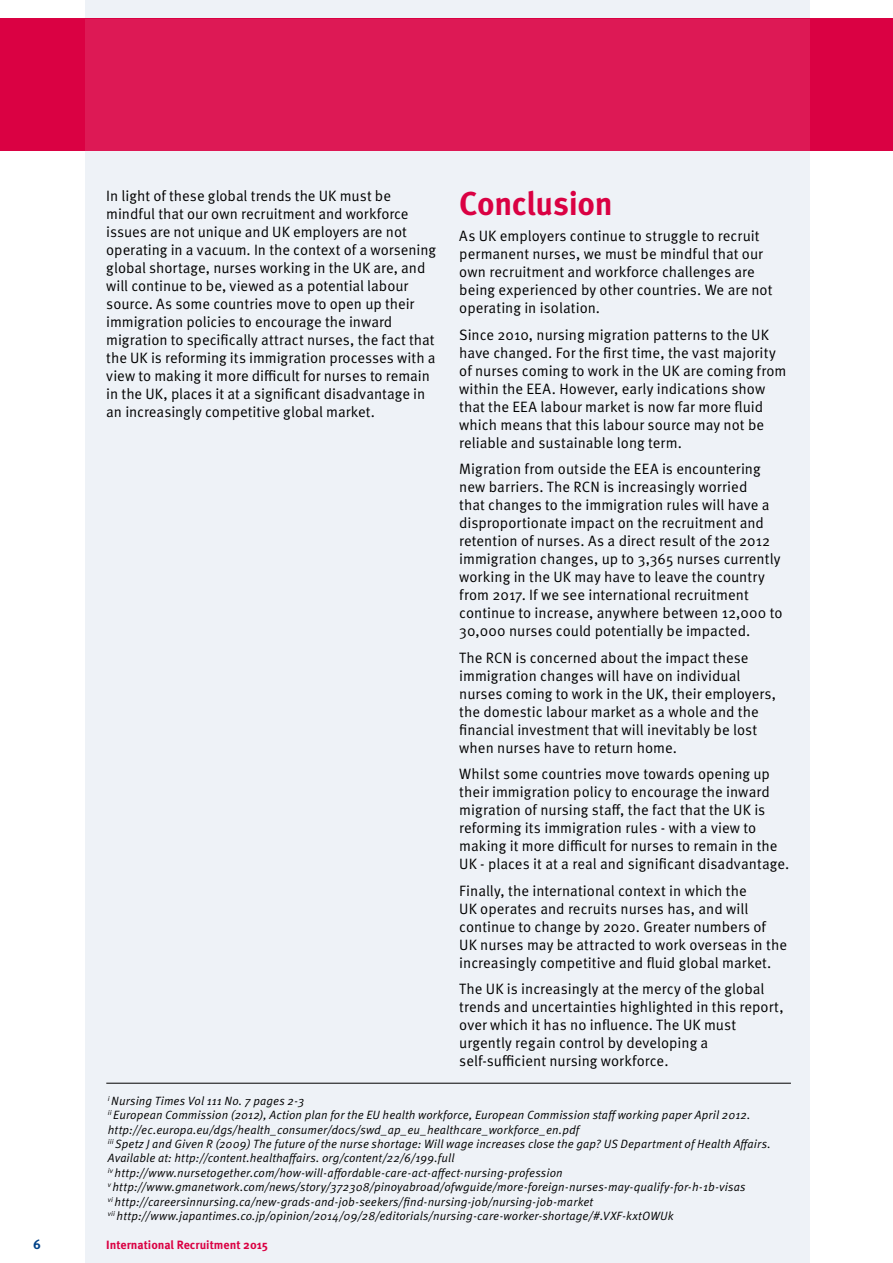
<style>
.page{position:relative;width:893px;height:1263px;background:#fff}
.page>*{position:absolute;margin:0;border:0;box-sizing:border-box;transform-origin:0 0}
.t1{font:700 33px "Meta OT";letter-spacing:-.01em;color:#da0143}
.t2{font:15px/18px "Meta OT";color:#000}
.t3{font:700 13.5px "Meta OT";color:#004288}
.t4{font:italic 12px/14.4px "Meta OT";letter-spacing:.01em;color:#000}
.t5{font:700 12px "Meta OT";color:#da0143}
</style>
<div class="page">
<div style="left:85px;top:0;width:724px;height:1263px;background:#eef2f7"></div>
<div style="left:0;top:19px;width:893px;height:132px;background:#da0143"></div>
<div style="left:85px;top:19px;width:724px;height:132px;background:#dd1955"></div>
<hr style="left:106px;top:1083px;width:685px;height:1px;background:#000">
<p class="t2" style="left:106px;top:187px;width:331px">In light of these global trends the UK must be mindful that our own recruitment and workforce issues are not unique and UK employers are not operating in a vacuum. In the context of a worsening global shortage, nurses working in the UK are, and will continue to be, viewed as a potential labour source. As some countries move to open up their immigration policies to encourage the inward migration to specifically attract nurses, the fact that the UK is reforming its immigration processes with a view to making it more difficult for nurses to remain in the UK, places it at a significant disadvantage in an increasingly competitive global market.</p>
<h1 class="t1" style="left:459px;top:182px;width:155px">Conclusion</h1>
<p class="t2" style="left:459px;top:228px;width:315px">As UK employers continue to struggle to recruit permanent nurses, we must be mindful that our own recruitment and workforce challenges are being experienced by other countries. We are not operating in isolation.</p>
<p class="t2" style="left:459px;top:326px;width:329px">Since 2010, nursing migration patterns to the UK have changed. For the first time, the vast majority of nurses coming to work in the UK are coming from within the EEA. However, early indications show that the EEA labour market is now far more fluid which means that this labour source may not be reliable and sustainable long term.</p>
<p class="t2" style="left:459px;top:461px;width:325px">Migration from outside the EEA is encountering new barriers. The RCN is increasingly worried<br>that changes to the immigration rules will have a disproportionate impact on the recruitment and retention of nurses. As a direct result of the 2012 immigration changes, up to 3,365 nurses currently working in the UK may have to leave the country from 2017. If we see international recruitment continue to increase, anywhere between 12,000 to 30,000 nurses could potentially be impacted.</p>
<p class="t2" style="left:459px;top:649px;width:318px">The RCN is concerned about the impact these immigration changes will have on individual nurses coming to work in the UK, their employers, the domestic labour market as a whole and the financial investment that will inevitably be lost when nurses have to return home.</p>
<p class="t2" style="left:459px;top:766px;width:332px">Whilst some countries move towards opening up their immigration policy to encourage the inward migration of nursing staff, the fact that the UK is reforming its immigration rules - with a view to making it more difficult for nurses to remain in the UK - places it at a real and significant disadvantage.</p>
<p class="t2" style="left:459px;top:882px;width:329px">Finally, the international context in which the<br>UK operates and recruits nurses has, and will continue to change by 2020. Greater numbers of UK nurses may be attracted to work overseas in the increasingly competitive and fluid global market.</p>
<p class="t2" style="left:459px;top:981px;width:326px">The UK is increasingly at the mercy of the global trends and uncertainties highlighted in this report, over which it has no influence. The UK must urgently regain control by developing a self-sufficient nursing workforce.</p>
<p class="t4" style="left:108px;top:1094px;width:664px"><sup>i</sup> Nursing Times Vol 111 No. 7 pages 2-3<br><sup>ii</sup> European Commission (2012), Action plan for the EU health workforce, European Commission staff working paper April 2012. http://ec.europa.eu/dgs/health_consumer/docs/swd_ap_eu_healthcare_workforce_en.pdf<br><sup>iii</sup> Spetz J and Given R (2009) The future of the nurse shortage: Will wage increases close the gap? US Department of Health Affairs.<br>Available at: http://content.healthaffairs. org/content/22/6/199.full<br><sup>iv</sup> http://www.nursetogether.com/how-will-affordable-care-act-affect-nursing-profession<br><sup>v</sup> http://www.gmanetwork.com/news/story/372308/pinoyabroad/ofwguide/more-foreign-nurses-may-qualify-for-h-1b-visas<br><sup>vi</sup> http://careersinnursing.ca/new-grads-and-job-seekers/find-nursing-job/nursing-job-market<br><sup>vii</sup> http://www.japantimes.co.jp/opinion/2014/09/28/editorials/nursing-care-worker-shortage/#.VXF-kxtOWUk</p>
<p class="t3" style="left:33px;top:1236px;width:9px">6</p>
<p class="t5" style="left:106px;top:1237px;width:163px">International Recruitment 2015</p>
</div>
